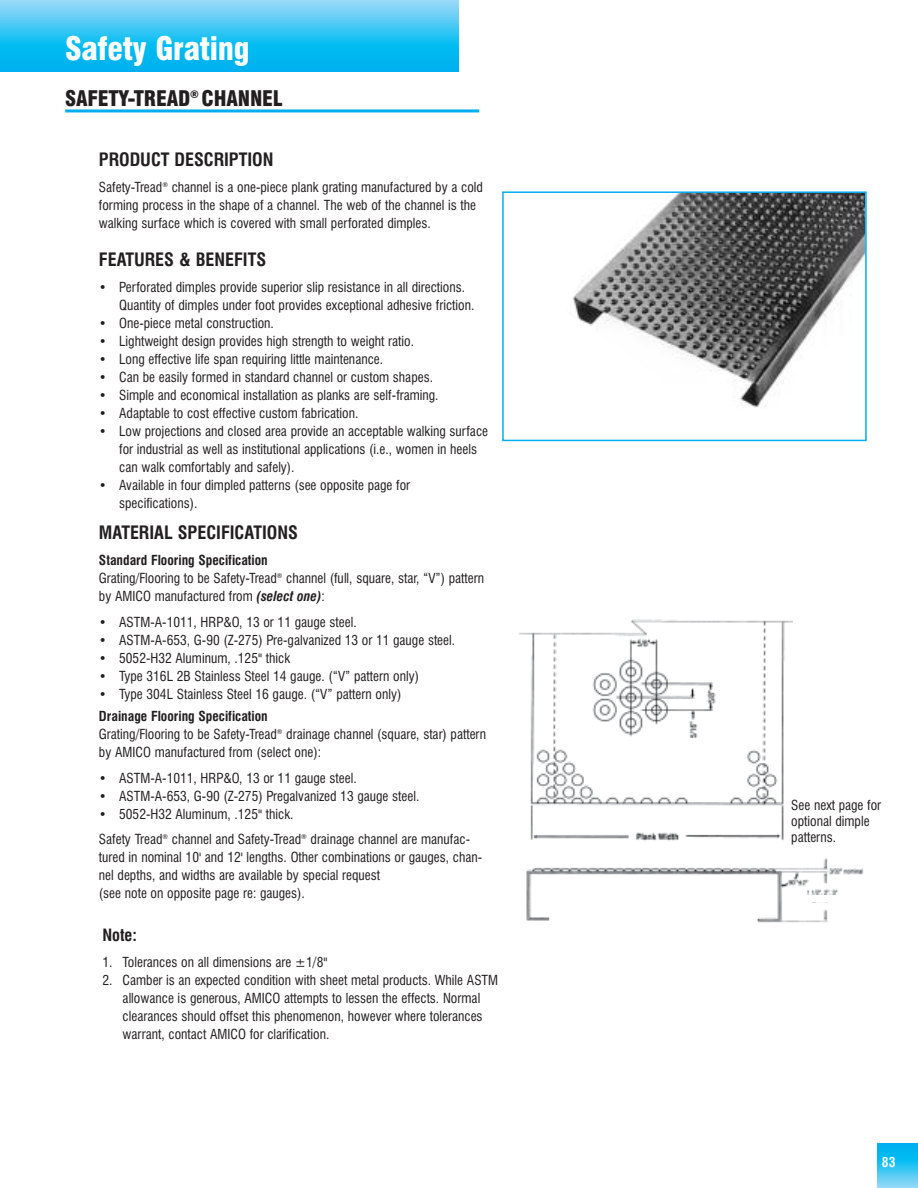
<style>
.page{position:relative;width:918px;height:1188px;background:#fff}
.page>*{position:absolute;margin:0;border:0;box-sizing:border-box;transform-origin:0 0}
.t1{font:900 condensed 31.5px "Swiss 721 BT";letter-spacing:-.01em;color:#fff}
.t2{font:900 condensed 21px "Swiss 721 BT";letter-spacing:-.01em;color:#231f20}
.t3{font:700 condensed 18px "Swiss 721 BT";color:#231f20}
.t4{font:700 condensed 16.5px "Swiss 721 BT";color:#231f20}
.t5{font:condensed 13.5px/18px "Swiss 721 BT";color:#231f20}
.t6{font:700 condensed 13.5px "Swiss 721 BT";color:#fff}
.s1{font-weight:700}
.s2{font-weight:700;font-style:italic}
</style>
<div class="page">
<svg style="left:877px;top:1143px;width:41px;height:45px;background:#31c2f2"></svg>
<svg style="left:0;top:0;width:459px;height:72px;background:#33c3f2"></svg>
<img style="left:519px;top:619px;width:345px;height:304px">
<hr style="left:65px;top:109px;width:414px;height:3px;background:#00aeef">
<img style="left:572px;top:194px;width:292px;height:214px">
<div style="left:502px;top:191px;width:365px;height:250px;border:2px solid #00aeef"></div>
<div style="left:805px;top:896px;width:34px;height:6px;background:#fff"></div>
<h1 class="t1" style="left:65px;top:36px;width:186px">Safety Grating</h1>
<h2 class="t2" style="left:65px;top:90px;width:219px">SAFETY-TREAD<sup>®</sup> CHANNEL</h2>
<h3 class="t3" style="left:99px;top:152px;width:176px">PRODUCT DESCRIPTION</h3>
<p class="t5" style="left:99px;top:179px;width:385px">Safety-Tread<sup>®</sup> channel is a one-piece plank grating manufactured by a cold forming process in the shape of a channel. The web of the channel is the walking surface which is covered with small perforated dimples.</p>
<h3 class="t3" style="left:99px;top:253px;width:169px">FEATURES &amp; BENEFITS</h3>
<p class="t5" style="left:119px;top:279px;width:357px;text-indent:-20px">• Perforated dimples provide superior slip resistance in all directions.<br>Quantity of dimples under foot provides exceptional adhesive friction.</p>
<p class="t5" style="left:99px;top:315px;width:177px">• One-piece metal construction.</p>
<p class="t5" style="left:99px;top:333px;width:317px">• Lightweight design provides high strength to weight ratio.</p>
<p class="t5" style="left:99px;top:351px;width:286px">• Long effective life span requiring little maintenance.</p>
<p class="t5" style="left:99px;top:369px;width:336px">• Can be easily formed in standard channel or custom shapes.</p>
<p class="t5" style="left:99px;top:387px;width:341px">• Simple and economical installation as planks are self-framing.</p>
<p class="t5" style="left:99px;top:405px;width:261px">• Adaptable to cost effective custom fabrication.</p>
<p class="t5" style="left:119px;top:423px;width:371px;text-indent:-20px">• Low projections and closed area provide an acceptable walking surface for industrial as well as institutional applications (i.e., women in heels can walk comfortably and safely).</p>
<p class="t5" style="left:119px;top:477px;width:293px;text-indent:-20px">• Available in four dimpled patterns (see opposite page for specifications).</p>
<h3 class="t3" style="left:99px;top:526px;width:201px">MATERIAL SPECIFICATIONS</h3>
<p class="t5" style="left:99px;top:552px;width:387px"><span class="s1">Standard Flooring Specification<br></span>Grating/Flooring to be Safety-Tread<sup>®</sup> channel (full, square, star, “V”) pattern by AMICO manufactured from <span class="s2">(select one)</span>:</p>
<p class="t5" style="left:99px;top:614px;width:259px">• ASTM-A-1011, HRP&amp;O, 13 or 11 gauge steel.</p>
<p class="t5" style="left:99px;top:632px;width:358px">• ASTM-A-653, G-90 (Z-275) Pre-galvanized 13 or 11 gauge steel.</p>
<p class="t5" style="left:99px;top:650px;width:193px">• 5052-H32 Aluminum, .125" thick</p>
<p class="t5" style="left:99px;top:668px;width:322px">• Type 316L 2B Stainless Steel 14 gauge. (“V” pattern only)</p>
<p class="t5" style="left:99px;top:686px;width:304px">• Type 304L Stainless Steel 16 gauge. (“V” pattern only)</p>
<p class="t5" style="left:99px;top:708px;width:389px"><span class="s1">Drainage Flooring Specification<br></span>Grating/Flooring to be Safety-Tread<sup>®</sup> drainage channel (square, star) pattern by AMICO manufactured from (select one):</p>
<p class="t5" style="left:99px;top:770px;width:259px">• ASTM-A-1011, HRP&amp;O, 13 or 11 gauge steel.</p>
<p class="t5" style="left:99px;top:788px;width:322px">• ASTM-A-653, G-90 (Z-275) Pregalvanized 13 gauge steel.</p>
<p class="t5" style="left:99px;top:802px;width:373px;line-height:26px">• 5052-H32 Aluminum, .125" thick.<br>Safety Tread<sup>®</sup> channel and Safety-Tread<sup>®</sup> drainage channel are manufac-</p>
<p class="t5" style="left:99px;top:850px;width:385px">tured in nominal 10' and 12' lengths. Other combinations or gauges, chan&shy;nel depths, and widths are available by special request<br>(see note on opposite page re: gauges).</p>
<p class="t4" style="left:102px;top:928px;width:36px">Note:</p>
<p class="t5" style="left:102px;top:954px;width:227px">1. Tolerances on all dimensions are ±1/8"</p>
<p class="t5" style="left:123px;top:972px;width:377px;text-indent:-20px">2. Camber is an expected condition with sheet metal products. While ASTM allowance is generous, AMICO attempts to lessen the effects. Normal clearances should offset this phenomenon, however where tolerances warrant, contact AMICO for clarification.</p>
<p class="t5" style="left:791px;top:798px;width:91px;line-height:16.2px">See next page for optional dimple patterns.</p>
<p class="t6" style="left:882px;top:1157px;width:15px">83</p>
</div>
